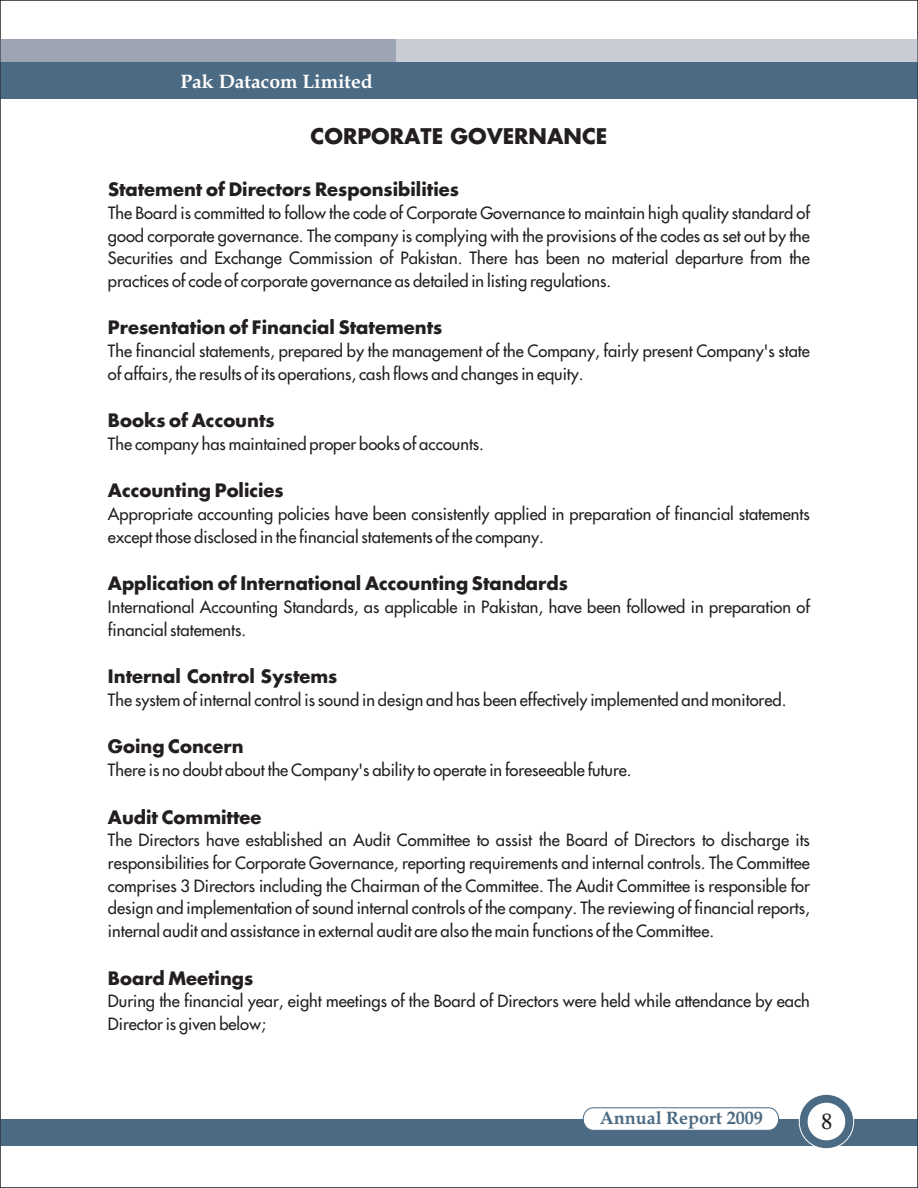
<style>
.page{position:relative;width:918px;height:1188px;background:#fff}
.page>*{position:absolute;margin:0;border:0;box-sizing:border-box;transform-origin:0 0}
.t1{font:22.5px "CG Times";color:#231f20}
.t2{font:700 21px "Futura FC";color:#231f20}
.t3{font:700 19.5px "Book Antiqua";color:#fff}
.t4{font:700 18px "Futura FC";color:#231f20}
.t5{font:700 18px "Book Antiqua";color:#4b6a83}
.t6{font:16.5px/22.6px "Futura FC";color:#231f20}
</style>
<div class="page">
<div style="left:43px;top:39px;width:875px;height:59px;background:#c9ccd4"></div>
<div style="left:0;top:39px;width:396px;height:59px;background:#9da4b4"></div>
<div style="left:0;top:62px;width:918px;height:36px;background:#4b6a83"></div>
<div style="left:0;top:1119px;width:918px;height:27px;background:#4b6a83"></div>
<svg style="left:799px;top:1094px;width:55px;height:55px"></svg>
<div style="left:808px;top:1103px;width:37px;height:37px;background:#fff;border-radius:19px"></div>
<svg style="left:583px;top:1107px;width:196px;height:24px"></svg>
<p class="t3" style="left:180px;top:74px;width:194px">Pak Datacom Limited</p>
<p class="t2" style="left:311px;top:125px;width:298px">CORPORATE GOVERNANCE</p>
<p class="t4" style="left:108px;top:180px;width:352px">Statement of Directors Responsibilities</p>
<p class="t6" style="left:108px;top:203px;width:704px;text-align:justify">The Board is committed to follow the code of Corporate Governance to maintain high quality standard of good corporate governance. The company is complying with the provisions of the codes as set out by the Securities and Exchange Commission of Pakistan. There has been no material departure from the practices of code of corporate governance as detailed in listing regulations.</p>
<p class="t4" style="left:108px;top:319px;width:336px">Presentation of Financial Statements</p>
<p class="t6" style="left:108px;top:341px;width:703px">The financial statements, prepared by the management of the Company, fairly present Company's state of affairs, the results of its operations, cash flows and changes in equity.</p>
<p class="t4" style="left:108px;top:412px;width:168px">Books of Accounts</p>
<p class="t6" style="left:108px;top:434px;width:378px">The company has maintained proper books of accounts.</p>
<p class="t4" style="left:108px;top:482px;width:177px">Accounting Policies</p>
<p class="t6" style="left:108px;top:504px;width:703px">Appropriate accounting policies have been consistently applied in preparation of financial statements except those disclosed in the financial statements of the company.</p>
<p class="t4" style="left:108px;top:575px;width:461px">Application of International Accounting Standards</p>
<p class="t6" style="left:108px;top:597px;width:703px">International Accounting Standards, as applicable in Pakistan, have been followed in preparation of financial statements.</p>
<p class="t4" style="left:108px;top:668px;width:231px">Internal Control Systems</p>
<p class="t6" style="left:108px;top:690px;width:680px">The system of internal control is sound in design and has been effectively implemented and monitored.</p>
<p class="t4" style="left:108px;top:738px;width:137px">Going Concern</p>
<p class="t6" style="left:108px;top:760px;width:525px">There is no doubt about the Company's ability to operate in foreseeable future.</p>
<p class="t4" style="left:108px;top:808px;width:155px">Audit Committee</p>
<p class="t6" style="left:108px;top:830px;width:704px;text-align:justify">The Directors have established an Audit Committee to assist the Board of Directors to discharge its responsibilities for Corporate Governance, reporting requirements and internal controls. The Committee comprises 3 Directors including the Chairman of the Committee. The Audit Committee is responsible for design and implementation of sound internal controls of the company. The reviewing of financial reports, internal audit and assistance in external audit are also the main functions of the Committee.</p>
<p class="t4" style="left:108px;top:969px;width:147px">Board Meetings</p>
<p class="t6" style="left:108px;top:991px;width:703px">During the financial year, eight meetings of the Board of Directors were held while attendance by each<br>Director is given below;</p>
<p class="t5" style="left:600px;top:1111px;width:164px">Annual Report 2009</p>
<p class="t1" style="left:821px;top:1113px;width:13px">8</p>
</div>
